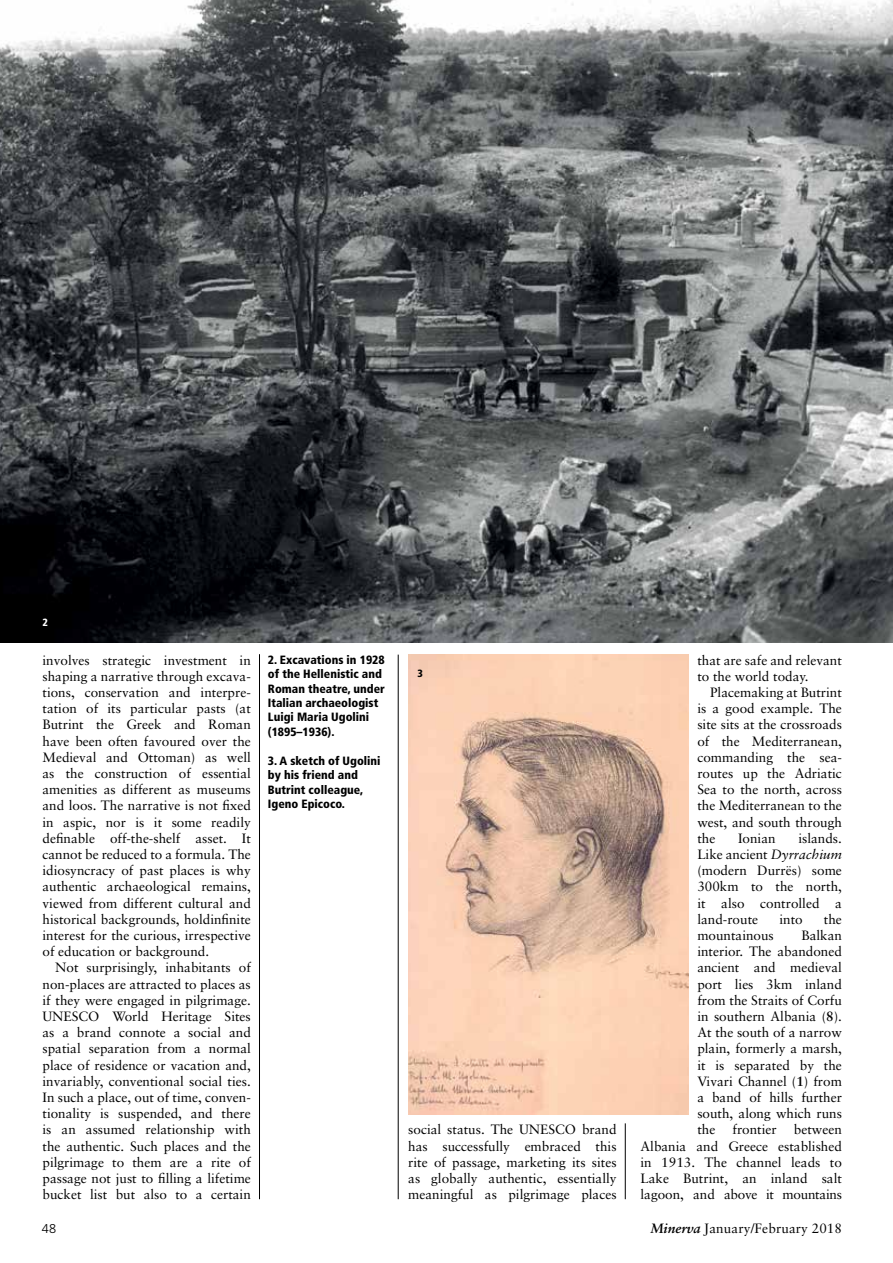
<style>
.page{position:relative;width:893px;height:1263px;background:#fff}
.page>*{position:absolute;margin:0;border:0;box-sizing:border-box;transform-origin:0 0}
.t1{font:13.5px/16.2px "Sabon LT";color:#000;text-align:justify}
.t2{font:300 12.75px "Frutiger LT Std";color:#000}
.t3{font:900 condensed 12px/14.4px "Frutiger LT Std";color:#000}
.t4{font:900 condensed 10.5px "Frutiger LT Std";color:#fff}
.t5{font:900 condensed 10.5px "Frutiger LT Std";color:#000}
.s1{font-style:italic}
.s2{font-weight:700}
.s3{font-weight:700;font-style:italic}
</style>
<div class="page">
<hr style="left:259px;top:654px;width:1px;height:545px;background:#000">
<hr style="left:398px;top:655px;width:1px;height:544px;background:#000">
<hr style="left:625px;top:1123px;width:1px;height:76px;background:#000">
<img style="left:408px;top:654px;width:281px;height:460px">
<img style="left:0;top:0;width:893px;height:643px">
<p class="t4" style="left:43px;top:616px;width:7px">2</p>
<p class="t1" style="left:43px;top:652px;width:210px">involves strategic investment in shaping a narrative through excava&shy;tions, conservation and interpre&shy;tation of its particular pasts (at Butrint the Greek and Roman have been often favoured over the Medieval and Ottoman) as well as the construction of essential amenities as different as museums and loos. The narrative is not fixed in aspic, nor is it some readily definable off-the-shelf asset. It cannot be reduced to a formula. The idiosyncracy of past places is why authentic archaeological remains, viewed from different cultural and historical backgrounds, holdinfinite interest for the curious, irrespective of education or background.</p>
<p class="t1" style="left:43px;top:959px;width:210px;text-indent:13px">Not surprisingly, inhabitants of non-places are attracted to places as if they were engaged in pilgrimage.<br>UNESCO World Heritage Sites as a brand connote a social and spatial separation from a normal place of residence or vacation and, invariably, conventional social ties.<br>In such a place, out of time, conven&shy;tionality is suspended, and there is an assumed relationship with the authentic. Such places and the pilgrimage to them are a rite of passage not just to filling a lifetime bucket list but also to a certain</p>
<p class="t2" style="left:42px;top:1221px;width:16px">48</p>
<p class="t3" style="left:268px;top:652px;width:118px">2. Excavations in 1928 of the Hellenistic and<br>Roman theatre, under<br>Italian archaeologist<br>Luigi Maria Ugolini (1895–1936).</p>
<p class="t3" style="left:268px;top:753px;width:114px">3. A sketch of Ugolini by his friend and<br>Butrint colleague,<br>Igeno Epicoco.</p>
<p class="t5" style="left:418px;top:667px;width:7px">3</p>
<p class="t1" style="left:408px;top:1121px;width:210px">social status. The UNESCO brand has successfully embraced this rite of passage, marketing its sites as globally authentic, essentially meaningful as pilgrimage places</p>
<p class="t1" style="left:697px;top:652px;width:146px">that are safe and relevant to the world today.</p>
<p class="t1" style="left:697px;top:684px;width:146px;text-indent:13px">Placemaking at Butrint is a good example. The site sits at the crossroads of the Mediterranean, commanding the sea&shy;routes up the Adriatic Sea to the north, across the Mediterranean to the west, and south through the</p>
<p class="t1" style="left:697px;top:830px;width:146px;text-indent:101px">islands.<br>Like ancient <span class="s1">Dyrrachium </span>(modern Durrës) some 300km to the north, it also controlled a land-route</p>
<p class="t1" style="left:738px;top:830px;width:39px">Ionian</p>
<p class="t1" style="left:779px;top:911px;width:25px">into</p>
<p class="t1" style="left:824px;top:911px;width:19px">the</p>
<p class="t1" style="left:697px;top:927px;width:146px;text-indent:104px">Balkan interior. The abandoned ancient and medieval port lies 3km inland from the Straits of Corfu in southern Albania (<span class="s2">8</span>).<br>At the south of a narrow plain, formerly a marsh, it is separated by the Vivari Channel (<span class="s2">1</span>) from a band of hills further south, along which runs the</p>
<p class="t1" style="left:697px;top:927px;width:78px">mountainous</p>
<p class="t1" style="left:640px;top:1121px;width:203px;text-indent:153px">between Albania and Greece established in 1913. The channel leads to Lake Butrint, an inland salt lagoon, and above it mountains</p>
<p class="t1" style="left:732px;top:1121px;width:46px">frontier</p>
<p class="t1" style="left:651px;top:1220px;width:193px"><span class="s3">Minerva</span> January/February 2018</p>
</div>
